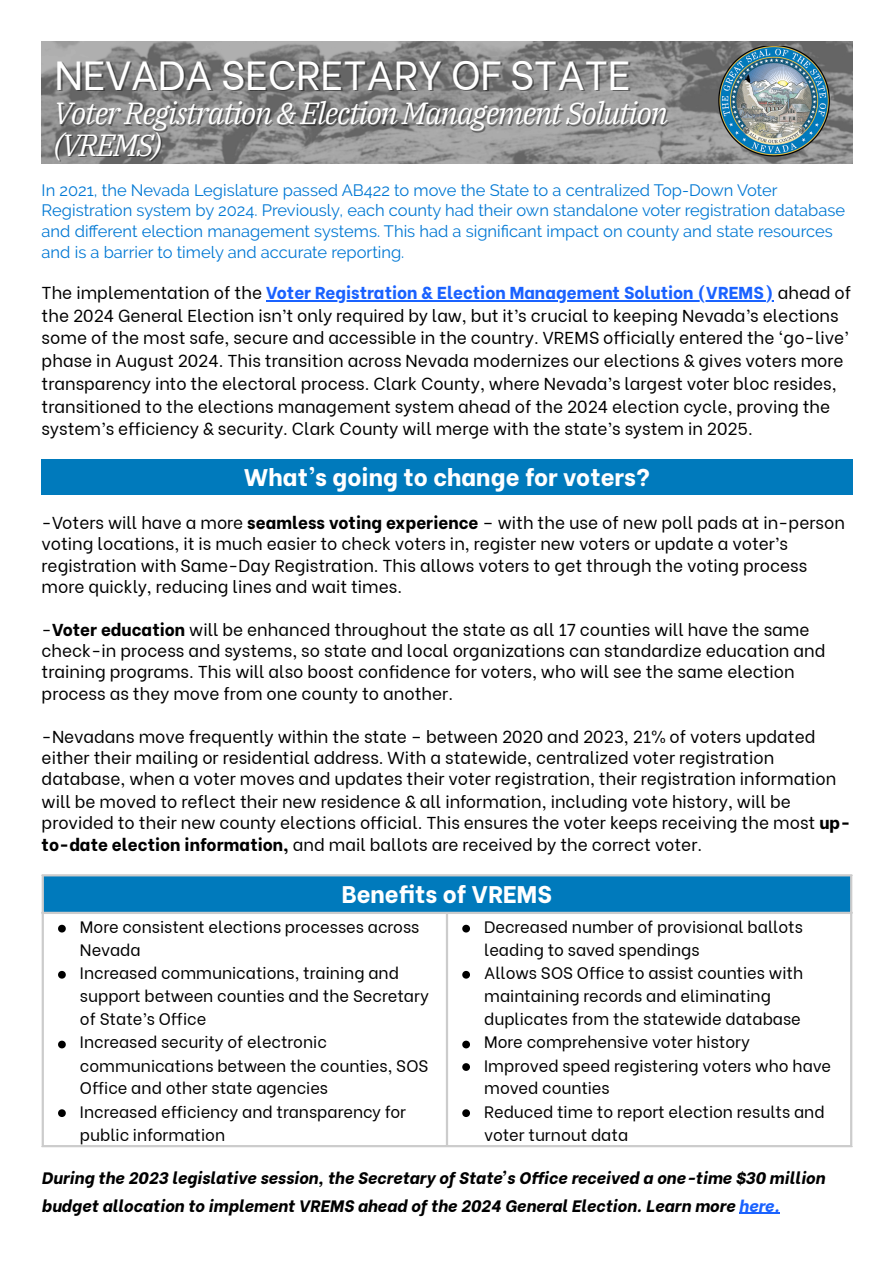
<style>
.page{position:relative;width:894px;height:1263px;background:#fff}
.page>*{position:absolute;margin:0;border:0;box-sizing:border-box;transform-origin:0 0}
.t1{font:40.5px "Be Vietnam";letter-spacing:-.01em;color:#fff}
.t2{font:italic 30.45px/31.7px "IBM Plex Serif";letter-spacing:-.04em;color:#fff}
.t3{font:800 24px "Be Vietnam";color:#fff}
.t4{font:17.25px/22.6px "Be Vietnam";color:#000}
.t5{font:16.5px/23.1px "Be Vietnam";color:#000}
.t6{font:16.5px/20.7px "Raleway";color:#0078d4}
.t7{font:italic 800 16.5px/28.2px "Be Vietnam";color:#000}
.s1{font-weight:800;color:#1a62ff}
.s2{font-weight:800}
.s3{color:#1a62ff}
</style>
<div class="page">
<hr style="left:266px;top:300px;width:507px;height:2px;background:#1a62ff">
<hr style="left:738px;top:1213px;width:41px;height:1px;background:#1a62ff">
<img style="left:42px;top:42px;width:810px;height:121px">
<img style="left:716px;top:47px;width:114px;height:111px">
<div style="left:42px;top:459px;width:810px;height:36px;background:#007abc"></div>
<div style="left:42px;top:875px;width:809px;height:38px;background:#007abc"></div>
<svg style="left:58px;top:925px;width:8px;height:7px"></svg>
<svg style="left:58px;top:971px;width:8px;height:8px"></svg>
<svg style="left:58px;top:1041px;width:8px;height:7px"></svg>
<svg style="left:58px;top:1109px;width:8px;height:8px"></svg>
<svg style="left:462px;top:925px;width:8px;height:7px"></svg>
<svg style="left:462px;top:971px;width:8px;height:8px"></svg>
<svg style="left:462px;top:1041px;width:8px;height:7px"></svg>
<svg style="left:462px;top:1063px;width:8px;height:8px"></svg>
<svg style="left:462px;top:1109px;width:8px;height:8px"></svg>
<hr style="left:42px;top:876px;width:2px;height:269px;background:#ccc">
<hr style="left:446px;top:914px;width:2px;height:231px;background:#ccc">
<hr style="left:849px;top:876px;width:3px;height:269px;background:#ccc">
<hr style="left:42px;top:874px;width:810px;height:2px;background:#ccc">
<hr style="left:42px;top:912px;width:810px;height:2px;background:#ccc">
<hr style="left:42px;top:1145px;width:810px;height:2px;background:#ccc">
<p class="t1" style="left:54px;top:41px;width:578px">NEVADA SECRETARY OF STATE</p>
<p class="t2" style="left:54px;top:97px;width:615px">Voter Registration &amp; Election Management Solution (VREMS)</p>
<p class="t6" style="left:42px;top:180px;width:804px">In 2021, the Nevada Legislature passed AB422 to move the State to a centralized Top-Down Voter Registration system by 2024. Previously, each county had their own standalone voter registration database and different election management systems. This had a significant impact on county and state resources and is a barrier to timely and accurate reporting.</p>
<h3 class="t4" style="left:42px;top:280px;width:810px">The implementation of the <span class="s1">Voter Registration &amp; Election Management Solution (VREMS)</span> ahead of the 2024 General Election isn’t only required by law, but it’s crucial to keeping Nevada’s elections some of the most safe, secure and accessible in the country. VREMS officially entered the ‘go-live’ phase in August 2024. This transition across Nevada modernizes our elections &amp; gives voters more transparency into the electoral process. Clark County, where Nevada’s largest voter bloc resides, transitioned to the elections management system ahead of the 2024 election cycle, proving the system’s efficiency &amp; security. Clark County will merge with the state’s system in 2025.</h3>
<p class="t3" style="left:244px;top:457px;width:407px">What’s going to change for voters?</p>
<h3 class="t4" style="left:42px;top:510px;width:804px;line-height:21.3px">-Voters will have a more <span class="s2">seamless voting experience</span> – with the use of new poll pads at in-person voting locations, it is much easier to check voters in, register new voters or update a voter’s registration with Same-Day Registration. This allows voters to get through the voting process more quickly, reducing lines and wait times.</h3>
<h3 class="t4" style="left:42px;top:617px;width:785px;line-height:21.3px">-<span class="s2">Voter education</span> will be enhanced throughout the state as all 17 counties will have the same check-in process and systems, so state and local organizations can standardize education and training programs. This will also boost confidence for voters, who will see the same election process as they move from one county to another.</h3>
<h3 class="t4" style="left:42px;top:724px;width:810px;line-height:21.6px">-Nevadans move frequently within the state – between 2020 and 2023, 21% of voters updated either their mailing or residential address. With a statewide, centralized voter registration database, when a voter moves and updates their voter registration, their registration information will be moved to reflect their new residence &amp; all information, including vote history, will be provided to their new county elections official. This ensures the voter keeps receiving the most <span class="s2">up&shy;to-date election information,</span> and mail ballots are received by the correct voter.</h3>
<p class="t3" style="left:342px;top:875px;width:212px">Benefits of VREMS</p>
<p class="t5" style="left:80px;top:914px;width:341px;line-height:22.5px">More consistent elections processes across<br>Nevada</p>
<p class="t5" style="left:80px;top:960px;width:350px">Increased communications, training and support between counties and the Secretary of State’s Office</p>
<p class="t5" style="left:80px;top:1029px;width:350px">Increased security of electronic communications between the counties, SOS<br>Office and other state agencies</p>
<p class="t5" style="left:80px;top:1098px;width:327px;line-height:23.7px">Increased efficiency and transparency for public information</p>
<p class="t5" style="left:484px;top:914px;width:320px;line-height:22.5px">Decreased number of provisional ballots leading to saved spendings</p>
<p class="t5" style="left:484px;top:960px;width:320px">Allows SOS Office to assist counties with maintaining records and eliminating duplicates from the statewide database</p>
<p class="t5" style="left:484px;top:1029px;width:267px">More comprehensive voter history</p>
<p class="t5" style="left:484px;top:1053px;width:348px;line-height:22.5px">Improved speed registering voters who have moved counties</p>
<p class="t5" style="left:484px;top:1098px;width:342px;line-height:23.7px">Reduced time to report election results and voter turnout data</p>
<p class="t7" style="left:42px;top:1162px;width:784px">During the 2023 legislative session, the Secretary of State’s Office received a one-time $30 million budget allocation to implement VREMS ahead of the 2024 General Election. Learn more <span class="s3">here.</span></p>
</div>
